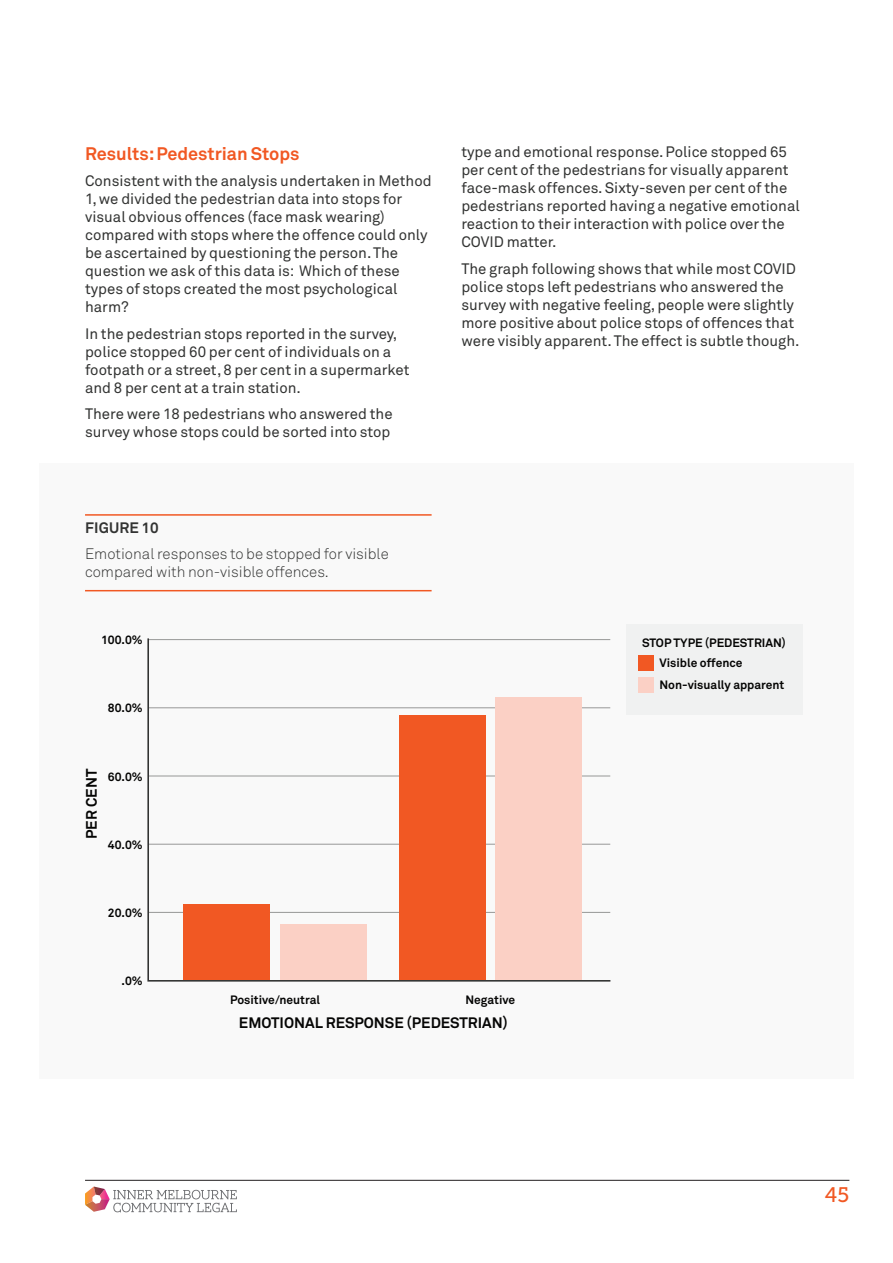
<style>
.page{position:relative;width:893px;height:1263px;background:#fff}
.page>*{position:absolute;margin:0;border:0;box-sizing:border-box;transform-origin:0 0}
.t1{font:21px "Museo Slab 500";color:#f15823}
.t2{font:700 18px "Akkurat Std";color:#f15823}
.t3{font:15px/18px "Akkurat Pro";color:#323332}
.H_Table_Figure_body{font:300 15px/18px "Akkurat Std";color:#323332}
.t4{font:700 15px "Akkurat Std";color:#050504}
.H_Table_Figure_headi{font:700 15px "Akkurat Std";letter-spacing:.01em;color:#323332}
.t5{font:700 12px/20.1px "Akkurat Std";color:#050504}
</style>
<div class="page">
<div style="left:39px;top:463px;width:815px;height:616px;background:#f9f9f9"></div>
<svg style="left:85px;top:1186px;width:152px;height:26px"></svg>
<hr style="left:85px;top:1180px;width:764px;height:1px;background:#231f20">
<hr style="left:85px;top:514px;width:347px;height:2px;background:#f15823">
<hr style="left:85px;top:590px;width:347px;height:1px;background:#f15823">
<svg style="left:147px;top:638px;width:464px;height:344px"></svg>
<hr style="left:148px;top:639px;width:462px;height:1px;background:#323332">
<hr style="left:148px;top:707px;width:462px;height:1px;background:#323332">
<hr style="left:148px;top:844px;width:462px;height:1px;background:#323332">
<hr style="left:148px;top:775px;width:462px;height:1px;background:#323332">
<hr style="left:148px;top:912px;width:462px;height:1px;background:#323332">
<div style="left:184px;top:904px;width:86px;height:75px;background:#f15823"></div>
<div style="left:280px;top:924px;width:87px;height:55px;background:#fbd0c5"></div>
<div style="left:399px;top:715px;width:86px;height:264px;background:#f15823"></div>
<div style="left:495px;top:697px;width:87px;height:282px;background:#fbd0c5"></div>
<div style="left:626px;top:625px;width:176px;height:90px;background:#f0f1f1"></div>
<div style="left:638px;top:655px;width:15px;height:16px;background:#f15823"></div>
<div style="left:638px;top:677px;width:15px;height:15px;background:#fbd0c5"></div>
<h3 class="t2" style="left:85px;top:142px;width:216px">Results: Pedestrian Stops</h3>
<p class="t3" style="left:85px;top:172px;width:348px">Consistent with the analysis undertaken in Method 1, we divided the pedestrian data into stops for visual obvious offences (face mask wearing) compared with stops where the offence could only be ascertained by questioning the person. The question we ask of this data is: Which of these types of stops created the most psychological harm?</p>
<p class="t3" style="left:85px;top:325px;width:326px">In the pedestrian stops reported in the survey, police stopped 60 per cent of individuals on a footpath or a street, 8 per cent in a supermarket and 8 per cent at a train station.</p>
<p class="t3" style="left:85px;top:405px;width:309px">There were 18 pedestrians who answered the survey whose stops could be sorted into stop</p>
<p class="t3" style="left:461px;top:144px;width:340px">type and emotional response. Police stopped 65 per cent of the pedestrians for visually apparent face-mask offences. Sixty-seven per cent of the pedestrians reported having a negative emotional reaction to their interaction with police over the COVID matter.</p>
<p class="t3" style="left:461px;top:260px;width:340px">The graph following shows that while most COVID police stops left pedestrians who answered the survey with negative feeling, people were slightly more positive about police stops of offences that were visibly apparent. The effect is subtle though.</p>
<p class="H_Table_Figure_headi" style="left:85px;top:518px;width:75px">FIGURE 10</p>
<p class="H_Table_Figure_body" style="left:85px;top:545px;width:305px">Emotional responses to be stopped for visible compared with non-visible offences.</p>
<p class="t5" style="left:101px;top:630px;width:43px">100.0%</p>
<p class="t5" style="left:108px;top:698px;width:36px">80.0%</p>
<p class="t4" style="left:82px;top:839px;width:72px;rotate:-90deg">PER CENT</p>
<p class="t5" style="left:108px;top:766px;width:36px">60.0%</p>
<p class="t5" style="left:108px;top:834px;width:36px">40.0%</p>
<p class="t5" style="left:108px;top:903px;width:36px">20.0%</p>
<p class="t5" style="left:122px;top:971px;width:23px">.0%</p>
<p class="t5" style="left:659px;top:633px;width:128px;text-indent:-17px">STOP TYPE (PEDESTRIAN)<br>Visible offence</p>
<p class="t5" style="left:659px;top:674px;width:126px">Non-visually apparent</p>
<p class="t5" style="left:230px;top:989px;width:91px">Positive/neutral</p>
<p class="t5" style="left:465px;top:989px;width:51px">Negative</p>
<p class="t4" style="left:239px;top:1014px;width:270px">EMOTIONAL RESPONSE (PEDESTRIAN)</p>
<h1 class="t1" style="left:825px;top:1183px;width:26px">45</h1>
</div>
